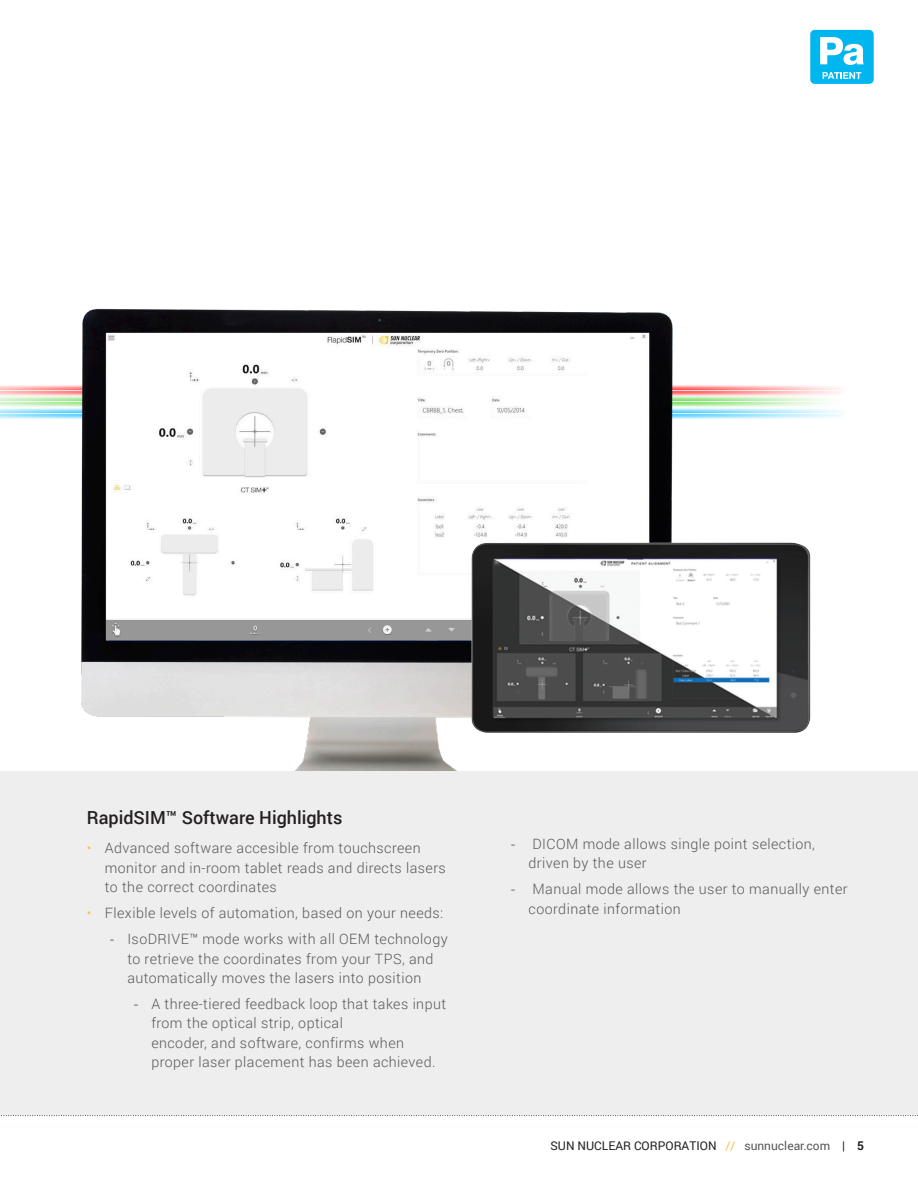
<style>
.page{position:relative;width:918px;height:1188px;background:#fff}
.page>*{position:absolute;margin:0;border:0;box-sizing:border-box;transform-origin:0 0}
.Copy_Subhead{font:500 18px "Roboto";color:#231f20}
.t1{font:300 14.25px/19.5px "Roboto";letter-spacing:.03em;color:#57585a}
.t2{font:12px "Roboto";color:#231f20}
.s1{color:#fec451}
.s2{font-family:"Helvetica Neue LT Pro"}
.s3{color:#fcb94b}
.s4{color:#57585a}
.s5{font-weight:700}
</style>
<div class="page">
<img style="left:0;top:308px;width:717px;height:463px">
<div style="left:0;top:771px;width:918px;height:371px;background:#eeeeef"></div>
<div style="left:0;top:1115px;width:918px;height:73px;background:#fff"></div>
<svg style="left:1px;top:1115px;width:917px;height:1px"></svg>
<svg style="left:810px;top:30px;width:64px;height:54px"></svg>
<img style="left:464px;top:534px;width:347px;height:203px">
<p class="Copy_Subhead" style="left:87px;top:805px;width:257px">RapidSIM™ Software Highlights</p>
<p class="t1" style="left:105px;top:838px;width:342px;text-indent:-18px"><span class="s1">•</span> Advanced software accesible from touchscreen monitor and in-room tablet reads and directs lasers to the correct coordinates</p>
<p class="t1" style="left:87px;top:903px;width:358px"><span class="s1">•</span> Flexible levels of automation, based on your needs:</p>
<p class="t1" style="left:109px;top:929px;width:340px;text-align:center"><span class="s2">-</span> IsoDRIVE™ mode works with all OEM technology to retrieve the coordinates from your TPS, and automatically moves the lasers into position</p>
<p class="t1" style="left:151px;top:994px;width:296px;text-indent:-18px"><span class="s2">-</span> A three-tiered feedback loop that takes input from the optical strip, optical<br>encoder, and software, confirms when proper laser placement has been achieved.</p>
<p class="t1" style="left:529px;top:834px;width:288px;text-indent:-18px"><span class="s2">-</span> DICOM mode allows single point selection, driven by the user</p>
<p class="t1" style="left:529px;top:879px;width:321px;text-indent:-18px"><span class="s2">-</span> Manual mode allows the user to manually enter coordinate information</p>
<p class="t2" style="left:550px;top:1137px;width:315px">SUN NUCLEAR CORPORATION <span class="s3">//</span> <span class="s4">sunnuclear.com</span> | <span class="s5">5</span></p>
</div>
